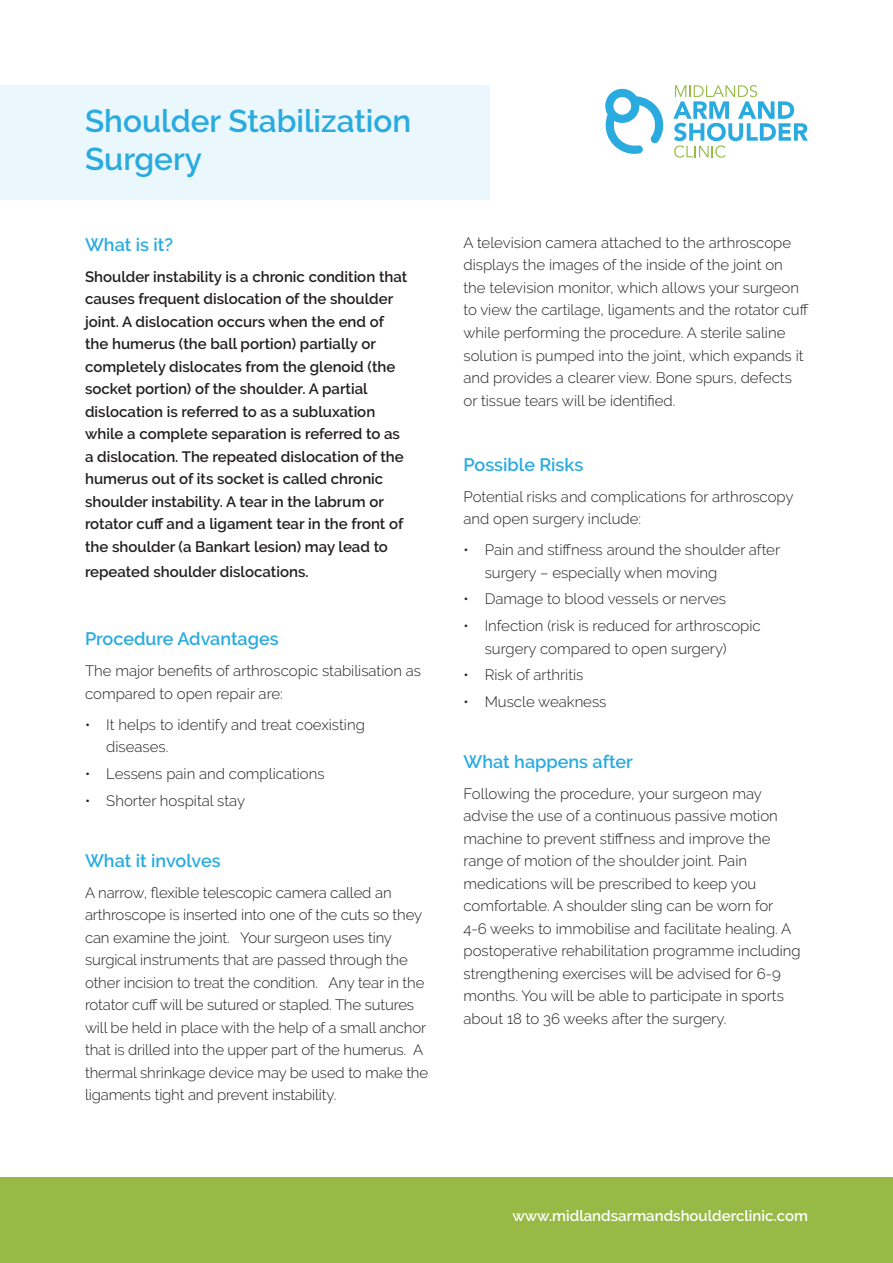
<style>
.page{position:relative;width:893px;height:1263px;background:#fff}
.page>*{position:absolute;margin:0;border:0;box-sizing:border-box;transform-origin:0 0}
.t1{font:600 31.5px/37.8px "Raleway";color:#29abe0}
.Body_Copy{font:600 18px "Raleway";color:#29abe0}
.Body_Copy-2{font:300 15px/22.5px "Raleway";color:#231f20}
.Body_Copy-3{font:600 15px/22.5px "Raleway";color:#231f20}
.Bullet_Points{font:300 15px/22.5px "Raleway";color:#231f20}
.t2{font:600 15px "Raleway";color:#fff}
</style>
<div class="page">
<div style="left:0;top:85px;width:489px;height:115px;background:#eaf7fc"></div>
<div style="left:0;top:1178px;width:893px;height:85px;background:#96ba45"></div>
<svg style="left:673px;top:85px;width:135px;height:73px"></svg>
<svg style="left:605px;top:88px;width:59px;height:66px"></svg>
<p class="t1" style="left:85px;top:102px;width:328px">Shoulder Stabilization<br>Surgery</p>
<p class="Body_Copy" style="left:85px;top:234px;width:90px">What is it?</p>
<p class="Body_Copy-3" style="left:85px;top:265px;width:324px">Shoulder instability is a chronic condition that causes frequent dislocation of the shoulder joint. A dislocation occurs when the end of the humerus (the ball portion) partially or completely dislocates from the glenoid (the socket portion) of the shoulder. A partial dislocation is referred to as a subluxation while a complete separation is referred to as a dislocation. The repeated dislocation of the humerus out of its socket is called chronic shoulder instability. A tear in the labrum or rotator cuff and a ligament tear in the front of the shoulder (a Bankart lesion) may lead to</p>
<p class="Body_Copy-3" style="left:85px;top:561px;width:225px">repeated shoulder dislocations.</p>
<p class="Body_Copy" style="left:85px;top:629px;width:195px">Procedure Advantages</p>
<p class="Body_Copy-2" style="left:85px;top:660px;width:338px">The major benefits of arthroscopic stabilisation as compared to open repair are:</p>
<p class="Bullet_Points" style="left:106px;top:713px;width:260px;text-indent:-21px">• It helps to identify and treat coexisting diseases.</p>
<p class="Bullet_Points" style="left:85px;top:762px;width:241px">• Lessens pain and complications</p>
<p class="Bullet_Points" style="left:85px;top:789px;width:162px">• Shorter hospital stay</p>
<p class="Body_Copy" style="left:85px;top:850px;width:137px">What it involves</p>
<p class="Body_Copy-2" style="left:85px;top:881px;width:345px">A narrow, flexible telescopic camera called an arthroscope is inserted into one of the cuts so they can examine the joint. Your surgeon uses tiny surgical instruments that are passed through the other incision to treat the condition. Any tear in the rotator cuff will be sutured or stapled. The sutures will be held in place with the help of a small anchor that is drilled into the upper part of the humerus. A thermal shrinkage device may be used to make the ligaments tight and prevent instability.</p>
<p class="Body_Copy-2" style="left:463px;top:231px;width:347px">A television camera attached to the arthroscope displays the images of the inside of the joint on the television monitor, which allows your surgeon to view the cartilage, ligaments and the rotator cuff while performing the procedure. A sterile saline solution is pumped into the joint, which expands it and provides a clearer view. Bone spurs, defects or tissue tears will be identified.</p>
<p class="Body_Copy" style="left:463px;top:454px;width:121px">Possible Risks</p>
<p class="Body_Copy-2" style="left:463px;top:485px;width:332px">Potential risks and complications for arthroscopy and open surgery include:</p>
<p class="Bullet_Points" style="left:485px;top:538px;width:297px;text-indent:-21px">• Pain and stiffness around the shoulder after surgery – especially when moving</p>
<p class="Bullet_Points" style="left:463px;top:588px;width:264px">• Damage to blood vessels or nerves</p>
<p class="Bullet_Points" style="left:485px;top:614px;width:277px;text-indent:-21px">• Infection (risk is reduced for arthroscopic surgery compared to open surgery)</p>
<p class="Bullet_Points" style="left:463px;top:664px;width:121px">• Risk of arthritis</p>
<p class="Bullet_Points" style="left:463px;top:690px;width:144px">• Muscle weakness</p>
<p class="Body_Copy" style="left:463px;top:751px;width:171px">What happens after</p>
<p class="Body_Copy-2" style="left:463px;top:782px;width:339px">Following the procedure, your surgeon may advise the use of a continuous passive motion machine to prevent stiffness and improve the range of motion of the shoulder joint. Pain medications will be prescribed to keep you comfortable. A shoulder sling can be worn for<br>4-6 weeks to immobilise and facilitate healing. A postoperative rehabilitation programme including strengthening exercises will be advised for 6-9 months. You will be able to participate in sports about 18 to 36 weeks after the surgery.</p>
<p class="t2" style="left:512px;top:1207px;width:297px">www.midlandsarmandshoulderclinic.com</p>
</div>
